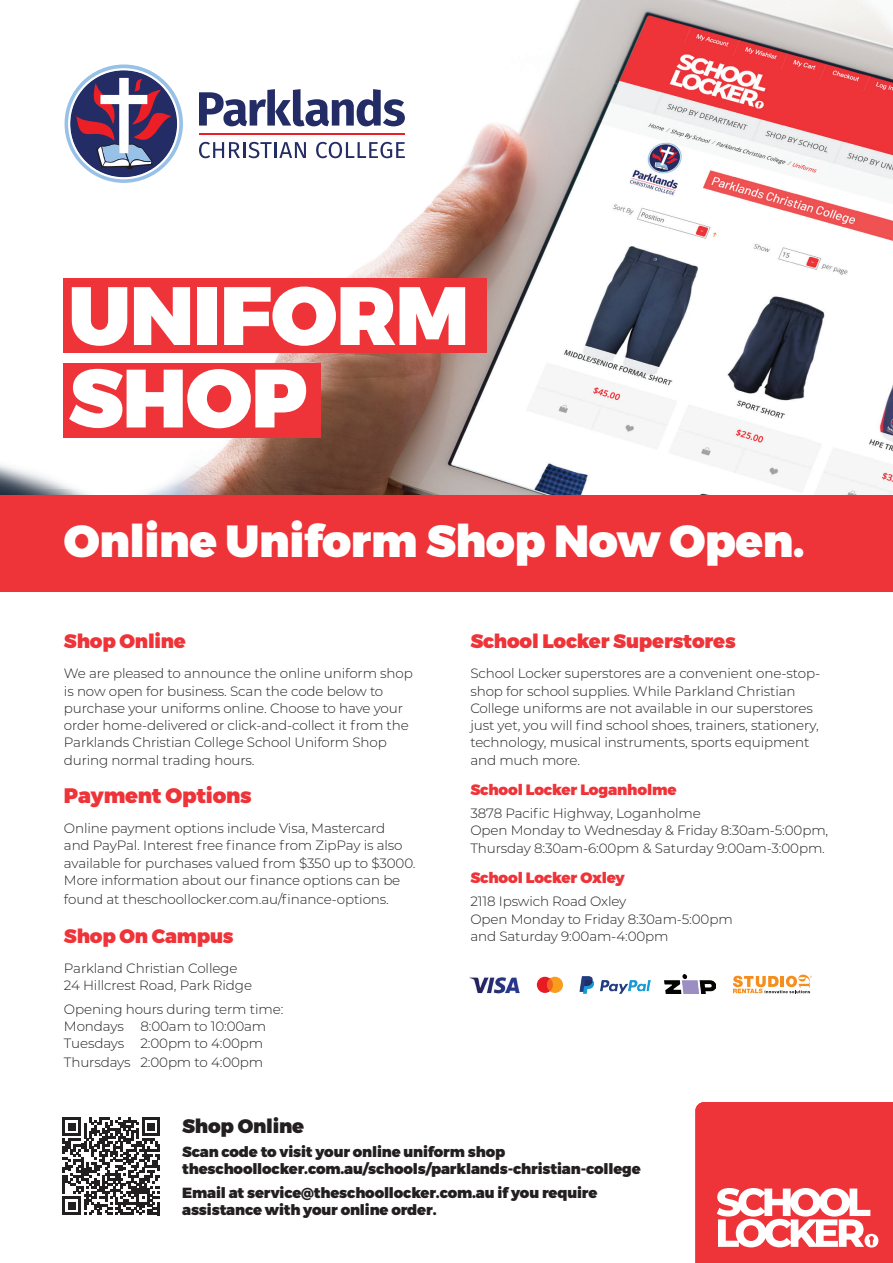
<style>
.page{position:relative;width:893px;height:1263px;background:#fff}
.page>*{position:absolute;margin:0;border:0;box-sizing:border-box;transform-origin:0 0}
.head_2{font:900 82.5px "Montserrat";letter-spacing:-.01em;color:#fff}
.heading{font:900 45px "Montserrat";letter-spacing:-.01em;color:#fff}
.heading-2{font:900 21px "Montserrat";letter-spacing:-.01em;color:#ee3339}
.body{font:900 19.5px "Montserrat";letter-spacing:-.01em;color:#ee3339}
.heading-3{font:900 19.5px "Montserrat";letter-spacing:-.01em;color:#ee3339}
.heading-4{font:900 19.5px "Montserrat";letter-spacing:-.01em;color:#231f20}
.text{font:900 15px "Montserrat";letter-spacing:-.01em;color:#ee3339}
.heading-5{font:900 14.7px/17.2px "Montserrat";letter-spacing:-.01em;color:#231f20}
.text-2{font:900 14.7px/17.2px "Montserrat";letter-spacing:-.01em;color:#231f20}
.text-3{font:300 13.5px/17.2px "Montserrat";letter-spacing:-.01em;color:#231f20}
.heading-6{font:300 13.5px "Montserrat";letter-spacing:-.01em;color:#231f20}
</style>
<div class="page">
<img style="left:0;top:0;width:893px;height:495px">
<div style="left:0;top:495px;width:893px;height:97px;background:#ee3339"></div>
<svg style="left:0;top:0;width:494px;height:317px"></svg>
<svg style="left:199px;top:89px;width:206px;height:37px"></svg>
<svg style="left:199px;top:142px;width:73px;height:16px"></svg>
<hr style="left:274px;top:142px;width:3px;height:16px;background:#232c64">
<svg style="left:279px;top:142px;width:27px;height:16px"></svg>
<svg style="left:316px;top:142px;width:89px;height:16px"></svg>
<hr style="left:199px;top:133px;width:206px;height:2px;background:#ed1f26">
<svg style="left:65px;top:64px;width:118px;height:119px"></svg>
<svg style="left:68px;top:68px;width:111px;height:111px"></svg>
<div style="left:64px;top:363px;width:257px;height:74px;background:#ee3339"></div>
<div style="left:64px;top:279px;width:423px;height:74px;background:#ee3339"></div>
<svg style="left:695px;top:1102px;width:198px;height:161px;background:#f0555a"></svg>
<svg style="left:63px;top:1117px;width:97px;height:98px"></svg>
<img style="left:664px;top:974px;width:51px;height:19px">
<img style="left:580px;top:976px;width:71px;height:18px">
<img style="left:470px;top:977px;width:50px;height:17px">
<svg style="left:537px;top:977px;width:26px;height:16px"></svg>
<svg style="left:733px;top:975px;width:79px;height:18px"></svg>
<p class="head_2" style="left:68px;top:264px;width:402px">UNIFORM</p>
<p class="head_2" style="left:68px;top:347px;width:241px">SHOP</p>
<p class="heading" style="left:64px;top:513px;width:743px">Online Uniform Shop Now Open.</p>
<p class="heading-3" style="left:64px;top:629px;width:123px">Shop Online</p>
<p class="text-3" style="left:64px;top:664px;width:350px">We are pleased to announce the online uniform shop is now open for business. Scan the code below to purchase your uniforms online. Choose to have your order home-delivered or click-and-collect it from the Parklands Christian College School Uniform Shop during normal trading hours.</p>
<p class="heading-2" style="left:64px;top:782px;width:189px">Payment Options</p>
<p class="text-3" style="left:64px;top:819px;width:353px">Online payment options include Visa, Mastercard<br>and PayPal. Interest free finance from ZipPay is also available for purchases valued from $350 up to $3000.<br>More information about our finance options can be</p>
<p class="text-3" style="left:64px;top:890px;width:326px">found at theschoollocker.com.au/finance-options.</p>
<p class="heading-3" style="left:64px;top:924px;width:171px">Shop On Campus</p>
<p class="text-3" style="left:64px;top:959px;width:190px">Parkland Christian College<br>24 Hillcrest Road, Park Ridge</p>
<p class="heading-6" style="left:64px;top:1000px;width:221px">Opening hours during term time:</p>
<p class="text-3" style="left:64px;top:1017px;width:204px">Mondays 8:00am to 10:00am</p>
<p class="text-3" style="left:64px;top:1034px;width:201px">Tuesdays 2:00pm to 4:00pm</p>
<p class="text-3" style="left:64px;top:1053px;width:201px">Thursdays 2:00pm to 4:00pm</p>
<p class="body" style="left:470px;top:629px;width:267px">School Locker Superstores</p>
<p class="text-3" style="left:470px;top:664px;width:351px">School Locker superstores are a convenient one-stop&shy;shop for school supplies. While Parkland Christian College uniforms are not available in our superstores just yet, you will find school shoes, trainers, stationery, technology, musical instruments, sports equipment and much more.</p>
<p class="text" style="left:470px;top:780px;width:208px">School Locker Loganholme</p>
<p class="text-3" style="left:470px;top:804px;width:232px">3878 Pacific Highway, Loganholme</p>
<p class="text-3" style="left:470px;top:821px;width:359px">Open Monday to Wednesday &amp; Friday 8:30am-5:00pm,<br>Thursday 8:30am-6:00pm &amp; Saturday 9:00am-3:00pm.</p>
<p class="text" style="left:470px;top:868px;width:156px">School Locker Oxley</p>
<p class="text-3" style="left:470px;top:892px;width:157px">2118 Ipswich Road Oxley</p>
<p class="text-3" style="left:470px;top:910px;width:264px">Open Monday to Friday 8:30am-5:00pm and Saturday 9:00am-4:00pm</p>
<p class="heading-4" style="left:182px;top:1114px;width:123px">Shop Online</p>
<p class="heading-5" style="left:182px;top:1143px;width:460px">Scan code to visit your online uniform shop theschoollocker.com.au/schools/parklands-christian-college</p>
<p class="text-2" style="left:182px;top:1184px;width:417px">Email at service@theschoollocker.com.au if you require assistance with your online order.</p>
</div>
